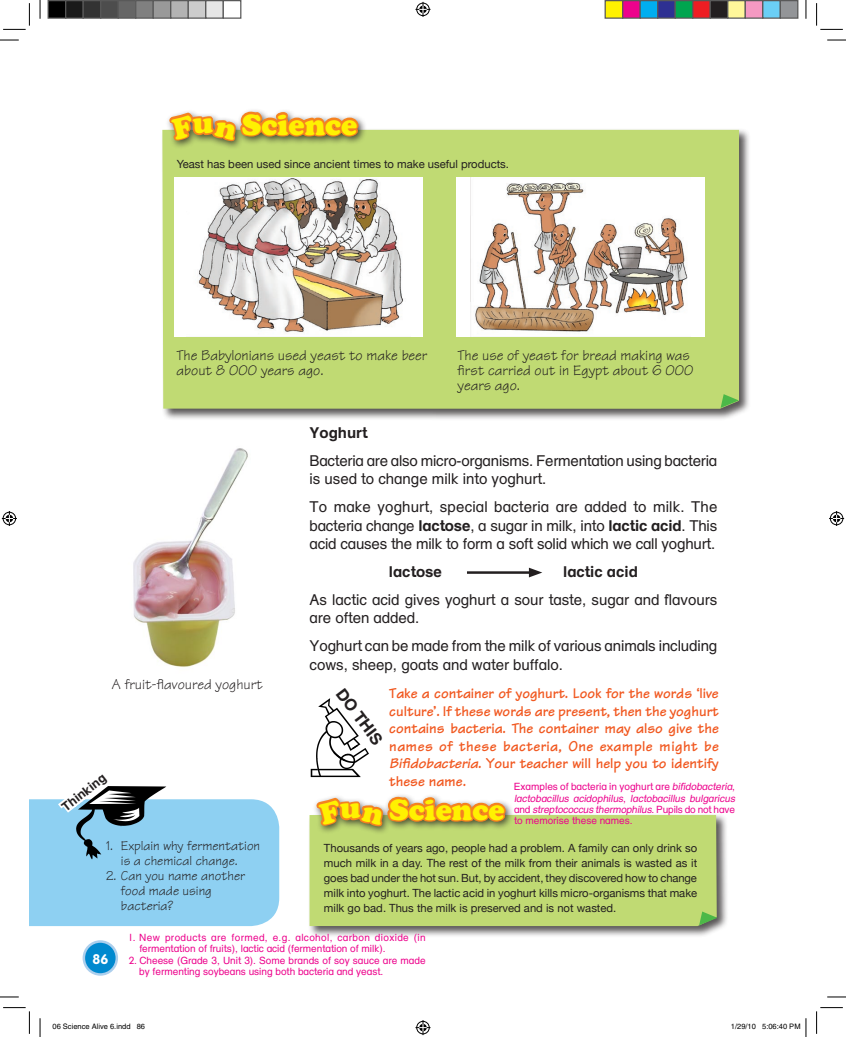
<style>
.page{position:relative;width:846px;height:1037px;background:#fff}
.page>*{position:absolute;margin:0;border:0;box-sizing:border-box;transform-origin:0 0}
.t1{font:29px "Cooper Black Std";color:#fff101}
.t2{font:700 16.25px "Helvetica Neue";color:#231f20}
.t3{font:15px/18.8px "Longman English";letter-spacing:-.005em;color:#231f20}
.t4{font:700 15px/17.5px "Longman Tekton";color:#f15921;text-align:justify}
.t5{font:15px/15px "Longman Tekton";color:#231f20}
.t6{font:700 15px "Longman English";color:#231f20}
.t7{font:13.75px/15px "Longman Tekton";color:#231f20;text-align:center}
.t8{font:700 13.75px "VAG Rounded";color:#fff}
.t9{font:700 12.5px "Longman English";color:#231f20}
.t10{font:11.25px/15px "Helvetica Neue";color:#231f20;text-align:justify}
.t11{font:10px/11.2px "Longman English";color:#ed028c}
.t12{font:italic 10px/11.2px "Longman English";color:#ed028c}
.t13{font:7.5px "Helvetica";color:#000}
.s1{font-weight:700}
.s2{font-style:italic}
.s3{font-style:normal}
</style>
<div class="page">
<div style="left:160px;top:128px;width:590px;height:292px;background:#231f20;opacity:.75"></div>
<div style="left:162px;top:130px;width:576px;height:279px;background:#c0da73"></div>
<div style="left:165px;top:107px;width:202px;height:43px;background:#231f20;opacity:.75"></div>
<div style="left:174px;top:177px;width:248px;height:159px;background:#fff"></div>
<img style="left:197px;top:178px;width:206px;height:155px">
<div style="left:456px;top:177px;width:248px;height:160px;background:#fff"></div>
<img style="left:475px;top:182px;width:213px;height:150px">
<svg style="left:720px;top:394px;width:18px;height:14px"></svg>
<svg style="left:29px;top:786px;width:250px;height:140px;background:#91c9e6"></svg>
<hr style="left:467px;top:571px;width:66px;height:3px;background:#231f20">
<svg style="left:529px;top:568px;width:13px;height:9px"></svg>
<img style="left:133px;top:448px;width:115px;height:219px">
<div style="left:307px;top:813px;width:421px;height:125px;background:#231f20;opacity:.75"></div>
<div style="left:309px;top:815px;width:407px;height:111px;background:#c0da73"></div>
<div style="left:312px;top:792px;width:202px;height:43px;background:#231f20;opacity:.75"></div>
<svg style="left:467px;top:571px;width:40px;height:253px"></svg>
<svg style="left:699px;top:911px;width:18px;height:14px"></svg>
<div style="left:84px;top:941px;width:33px;height:33px;background:#0089cf;border-radius:50%"></div>
<div style="left:83px;top:940px;width:35px;height:35px;border:2px solid #accfed;border-radius:50%"></div>
<svg style="left:0;top:39px;width:19px;height:2px"></svg>
<svg style="left:827px;top:39px;width:18px;height:2px"></svg>
<svg style="left:0;top:996px;width:19px;height:1px"></svg>
<svg style="left:827px;top:996px;width:18px;height:1px"></svg>
<svg style="left:39px;top:0;width:2px;height:19px"></svg>
<svg style="left:39px;top:1018px;width:2px;height:19px"></svg>
<svg style="left:805px;top:0;width:1px;height:19px"></svg>
<svg style="left:3px;top:3px;width:27px;height:27px"></svg>
<svg style="left:3px;top:1007px;width:27px;height:27px"></svg>
<svg style="left:816px;top:3px;width:26px;height:27px"></svg>
<svg style="left:816px;top:1007px;width:26px;height:27px"></svg>
<svg style="left:415px;top:2px;width:15px;height:15px"></svg>
<svg style="left:415px;top:1020px;width:15px;height:15px"></svg>
<svg style="left:2px;top:511px;width:15px;height:15px"></svg>
<svg style="left:829px;top:511px;width:14px;height:15px"></svg>
<div style="left:48px;top:1px;width:18px;height:17px;background:#000"></div>
<div style="left:48px;top:0;width:18px;height:19px;border:1px solid #595959"></div>
<div style="left:66px;top:1px;width:17px;height:17px;background:#1a1a1a"></div>
<div style="left:65px;top:0;width:19px;height:19px;border:1px solid #595959"></div>
<div style="left:83px;top:1px;width:18px;height:17px;background:#333"></div>
<div style="left:83px;top:0;width:18px;height:19px;border:1px solid #595959"></div>
<div style="left:101px;top:1px;width:17px;height:17px;background:#4d4d4d"></div>
<div style="left:100px;top:0;width:19px;height:19px;border:1px solid #595959"></div>
<div style="left:118px;top:1px;width:18px;height:17px;background:#666"></div>
<div style="left:118px;top:0;width:18px;height:19px;border:1px solid #595959"></div>
<div style="left:136px;top:1px;width:17px;height:17px;background:#808080"></div>
<div style="left:135px;top:0;width:19px;height:19px;border:1px solid #595959"></div>
<div style="left:153px;top:1px;width:18px;height:17px;background:#999"></div>
<div style="left:153px;top:0;width:18px;height:19px;border:1px solid #595959"></div>
<div style="left:171px;top:1px;width:17px;height:17px;background:#b3b3b3"></div>
<div style="left:170px;top:0;width:19px;height:19px;border:1px solid #595959"></div>
<div style="left:188px;top:1px;width:18px;height:17px;background:#ccc"></div>
<div style="left:188px;top:0;width:18px;height:19px;border:1px solid #595959"></div>
<div style="left:206px;top:1px;width:17px;height:17px;background:#e6e6e6"></div>
<div style="left:205px;top:0;width:19px;height:19px;border:1px solid #595959"></div>
<div style="left:223px;top:0;width:18px;height:19px;border:1px solid #595959"></div>
<div style="left:605px;top:1px;width:17px;height:17px;background:#fff101"></div>
<div style="left:604px;top:0;width:19px;height:19px;border:1px solid #595959"></div>
<div style="left:622px;top:1px;width:18px;height:17px;background:#ed028c"></div>
<div style="left:622px;top:0;width:18px;height:19px;border:1px solid #595959"></div>
<div style="left:640px;top:1px;width:17px;height:17px;background:#00aeef"></div>
<div style="left:639px;top:0;width:19px;height:19px;border:1px solid #595959"></div>
<div style="left:657px;top:1px;width:18px;height:17px;background:#2e3092"></div>
<div style="left:657px;top:0;width:18px;height:19px;border:1px solid #595959"></div>
<div style="left:675px;top:1px;width:17px;height:17px;background:#00a54f"></div>
<div style="left:674px;top:0;width:19px;height:19px;border:1px solid #595959"></div>
<div style="left:692px;top:1px;width:18px;height:17px;background:#ee1d23"></div>
<div style="left:692px;top:0;width:18px;height:19px;border:1px solid #595959"></div>
<div style="left:710px;top:1px;width:17px;height:17px;background:#231f20"></div>
<div style="left:709px;top:0;width:19px;height:19px;border:1px solid #595959"></div>
<div style="left:727px;top:1px;width:18px;height:17px;background:#fff79a"></div>
<div style="left:727px;top:0;width:18px;height:19px;border:1px solid #595959"></div>
<div style="left:745px;top:1px;width:17px;height:17px;background:#f499c2"></div>
<div style="left:744px;top:0;width:19px;height:19px;border:1px solid #595959"></div>
<div style="left:762px;top:1px;width:18px;height:17px;background:#6bcff6"></div>
<div style="left:762px;top:0;width:18px;height:19px;border:1px solid #595959"></div>
<div style="left:780px;top:1px;width:17px;height:17px;background:#939598"></div>
<div style="left:779px;top:0;width:19px;height:19px;border:1px solid #595959"></div>
<svg style="left:805px;top:1018px;width:1px;height:19px"></svg>
<svg style="left:167px;top:107px;width:193px;height:38px"></svg>
<svg style="left:310px;top:698px;width:193px;height:132px"></svg>
<h1 class="t1" style="left:192px;top:106px;width:22px">u</h1>
<h1 class="t1" style="left:242px;top:107px;width:117px">Science</h1>
<p class="t10" style="left:177px;top:156px;width:333px">Yeast has been used since ancient times to make useful products.</p>
<p class="t5" style="left:176px;top:347px;width:252px">The Babylonians used yeast to make beer about 8 000 years ago.</p>
<p class="t5" style="left:457px;top:347px;width:237px">The use of yeast for bread making was first carried out in Egypt about 6 000 years ago.</p>
<p class="t5" style="left:111px;top:677px;width:153px">A fruit-flavoured yoghurt</p>
<p class="t9" style="left:59px;top:802px;width:54px;rotate:-38deg">Thinking</p>
<p class="t7" style="left:106px;top:838px;width:155px">1. Explain why fermentation is a chemical change.</p>
<p class="t7" style="left:121px;top:868px;width:126px;text-align:left;text-indent:-15px">2. Can you name another food made using bacteria?</p>
<p class="t6" style="left:309px;top:423px;width:59px">Yoghurt</p>
<p class="t3" style="left:309px;top:451px;width:409px">Bacteria are also micro-organisms. Fermentation using bacteria is used to change milk into yoghurt.</p>
<p class="t3" style="left:309px;top:497px;width:409px;text-align:justify">To make yoghurt, special bacteria are added to milk. The bacteria change <span class="s1">lactose</span>, a sugar in milk, into <span class="s1">lactic acid</span>. This acid causes the milk to form a soft solid which we call yoghurt.</p>
<p class="t6" style="left:389px;top:563px;width:54px">lactose</p>
<p class="t6" style="left:563px;top:562px;width:76px">lactic acid</p>
<p class="t3" style="left:309px;top:590px;width:409px">As lactic acid gives yoghurt a sour taste, sugar and flavours are often added.</p>
<p class="t3" style="left:309px;top:636px;width:409px">Yoghurt can be made from the milk of various animals including cows, sheep, goats and water buffalo.</p>
<p class="t2" style="left:348px;top:684px;width:67px;rotate:53deg">DO THIS</p>
<p class="t4" style="left:389px;top:684px;width:331px">Take a container of yoghurt. Look for the words ‘live culture’. If these words are present, then the yoghurt contains bacteria. The container may also give the names of these bacteria, One example might be <span class="s2">Bifidobacteria</span>. Your teacher will help you to identify these name.</p>
<p class="t12" style="left:514px;top:781px;width:224px"><span class="s3">Examples of bacteria in yoghurt are</span> bifidobacteria<span class="s3">, </span>lactobacillus acidophilus<span class="s3">,</span> lactobacillus bulgaricus <span class="s3">a n d</span> streptococcus thermophilus<span class="s3">. P u p i l s d o n o t h a v e to memorise these names.</span></p>
<h1 class="t1" style="left:339px;top:791px;width:22px">u</h1>
<h1 class="t1" style="left:389px;top:792px;width:117px">Science</h1>
<p class="t10" style="left:324px;top:840px;width:374px">Thousands of years ago, people had a problem. A family can only drink so much milk in a day. The rest of the milk from their animals is wasted as it goes bad under the hot sun. But, by accident, they discovered how to change milk into yoghurt. The lactic acid in yoghurt kills micro-organisms that make milk go bad. Thus the milk is preserved and is not wasted.</p>
<p class="t8" style="left:92px;top:950px;width:17px">86</p>
<p class="t11" style="left:139px;top:932px;width:288px;text-indent:-11px">1. New products are formed, e.g. alcohol, carbon dioxide (in fermentation of fruits), lactic acid (fermentation of milk).</p>
<p class="t11" style="left:139px;top:954px;width:288px;text-indent:-11px">2. Cheese (Grade 3, Unit 3). Some brands of soy sauce are made by fermenting soybeans using both bacteria and yeast.</p>
<p class="t13" style="left:53px;top:1022px;width:94px">06 Science Alive 6.indd 86</p>
<p class="t13" style="left:730px;top:1022px;width:71px">1/29/10 5:06:40 PM</p>
</div>
